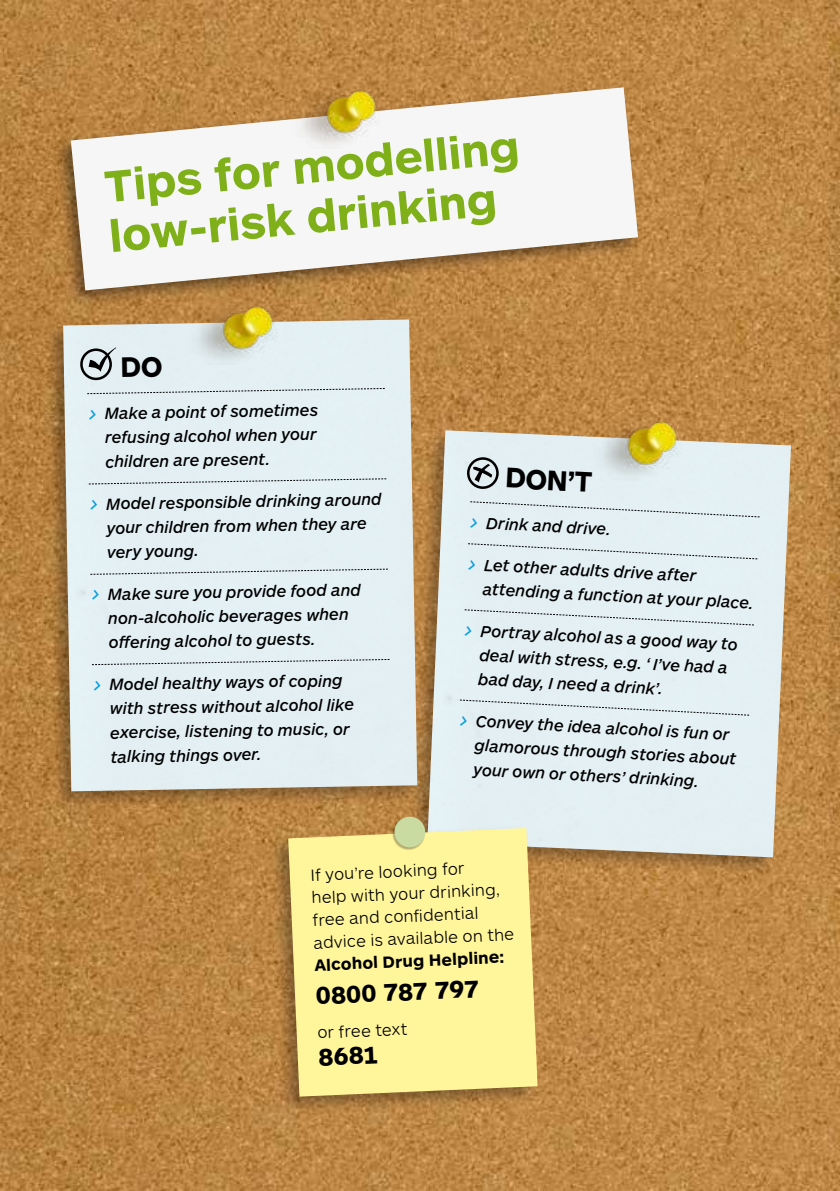
<style>
.page{position:relative;width:840px;height:1191px;background:#fff}
.page>*{position:absolute;margin:0;border:0;box-sizing:border-box;transform-origin:0 0}
.t1{font:700 46px/49.8px "ARS Maquette Pro";color:#7fb019}
.t2{font:700 29.4px "ARS Maquette Pro";color:#000}
.t3{font:700 25.2px "ARS Maquette Pro";color:#000}
.t4{font:300 17px/22.4px "ARS Maquette Pro";color:#000}
.t5{font:700 17px "ARS Maquette Pro";color:#000}
.t6{font:italic 500 16.8px/24.2px "ARS Maquette Pro";color:#000}
.s1{font-size:17px;color:#009ee0}
</style>
<div class="page">
<img style="left:0;top:0;width:839px;height:1191px">
<div style="left:53px;top:81px;width:590px;height:227px;background:#000;opacity:.45"></div>
<svg style="left:71px;top:87px;width:566px;height:203px;fill:#f6f6f6"></svg>
<div style="left:407px;top:427px;width:386px;height:448px;background:#000;opacity:.3"></div>
<img style="left:427px;top:430px;width:363px;height:427px">
<div style="left:268px;top:824px;width:272px;height:291px;background:#000;opacity:.3"></div>
<svg style="left:288px;top:828px;width:249px;height:268px;background:#f8ec95"></svg>
<div style="left:391px;top:817px;width:33px;height:33px;background:#000;opacity:.3"></div>
<div style="left:394px;top:816px;width:31px;height:31px;background:#cadba1;border-radius:50%"></div>
<div style="left:44px;top:316px;width:375px;height:494px;background:#000;opacity:.3"></div>
<div style="left:63px;top:319px;width:354px;height:472px;background:#e3eff3"></div>
<img style="left:185px;top:296px;width:100px;height:79px">
<img style="left:589px;top:412px;width:100px;height:78px">
<img style="left:288px;top:80px;width:100px;height:79px">
<svg style="left:87px;top:388px;width:298px;height:6px;background:#ccd7db"></svg>
<svg style="left:88px;top:478px;width:299px;height:6px;background:#ccd8db"></svg>
<svg style="left:90px;top:568px;width:298px;height:7px;background:#cfdbde"></svg>
<svg style="left:91px;top:659px;width:299px;height:6px;background:#ccd7da"></svg>
<div style="left:80px;top:348px;width:32px;height:32px;border:3px solid #000;border-radius:50%"></div>
<svg style="left:86px;top:347px;width:30px;height:25px"></svg>
<div style="left:466px;top:457px;width:33px;height:32px;border:3px solid #000;border-radius:50%"></div>
<svg style="left:471px;top:464px;width:21px;height:18px"></svg>
<svg style="left:469px;top:501px;width:290px;height:16px;background:#dae6ea"></svg>
<svg style="left:467px;top:543px;width:290px;height:16px;background:#dae6ea"></svg>
<svg style="left:463px;top:609px;width:291px;height:16px;background:#dae6ea"></svg>
<svg style="left:459px;top:699px;width:290px;height:17px;background:#dbe7eb"></svg>
<svg style="left:122px;top:356px;width:39px;height:21px"></svg>
<h1 class="t1" style="left:101px;top:161px;width:418px;rotate:-6deg">Tips for modelling low-risk drinking</h1>
<p class="t6" style="left:104px;top:400px;width:215px;text-align:justify;text-indent:-17px;rotate:-1deg"><span class="s1">&gt;</span> Make a point of sometimes refusing alcohol when your children are present.</p>
<p class="t6" style="left:106px;top:491px;width:277px;text-indent:-17px;rotate:-1deg"><span class="s1">&gt;</span> Model responsible drinking around your children from when they are very young.</p>
<p class="t6" style="left:107px;top:581px;width:254px;text-indent:-17px;rotate:-1deg"><span class="s1">&gt;</span> Make sure you provide food and non-alcoholic beverages when off ering alcohol to guests.</p>
<p class="t6" style="left:109px;top:671px;width:246px;text-indent:-17px;rotate:-1deg"><span class="s1">&gt;</span> Model healthy ways of coping with stress without alcohol like exercise, listening to music, or talking things over.</p>
<h2 class="t2" style="left:506px;top:458px;width:89px;rotate:3deg">DON’T</h2>
<p class="t6" style="left:469px;top:509px;width:143px;rotate:3deg"><span class="s1">&gt;</span> Drink and drive.</p>
<p class="t6" style="left:484px;top:551px;width:272px;text-indent:-17px;rotate:3deg"><span class="s1">&gt;</span> Let other adults drive after attending a function at your place.</p>
<p class="t6" style="left:481px;top:618px;width:259px;text-indent:-17px;rotate:3deg"><span class="s1">&gt;</span> Portray alcohol as a good way to deal with stress, e.g. ‘ I’ve had a bad day, I need a drink’.</p>
<p class="t6" style="left:476px;top:708px;width:263px;text-indent:-17px;rotate:3deg"><span class="s1">&gt;</span> Convey the idea alcohol is fun or glamorous through stories about your own or others’ drinking.</p>
<p class="t4" style="left:310px;top:862px;width:203px;rotate:-2deg">If you’re looking for<br>help with your drinking, free and confi dential advice is available on the</p>
<p class="t5" style="left:314px;top:953px;width:191px;rotate:-2deg">Alcohol Drug Helpline:</p>
<h3 class="t3" style="left:315px;top:978px;width:165px;rotate:-2deg">0800 787 797</h3>
<p class="t4" style="left:317px;top:1020px;width:91px;rotate:-2deg">or free text</p>
<h3 class="t3" style="left:318px;top:1040px;width:61px;rotate:-2deg">8681</h3>
</div>
